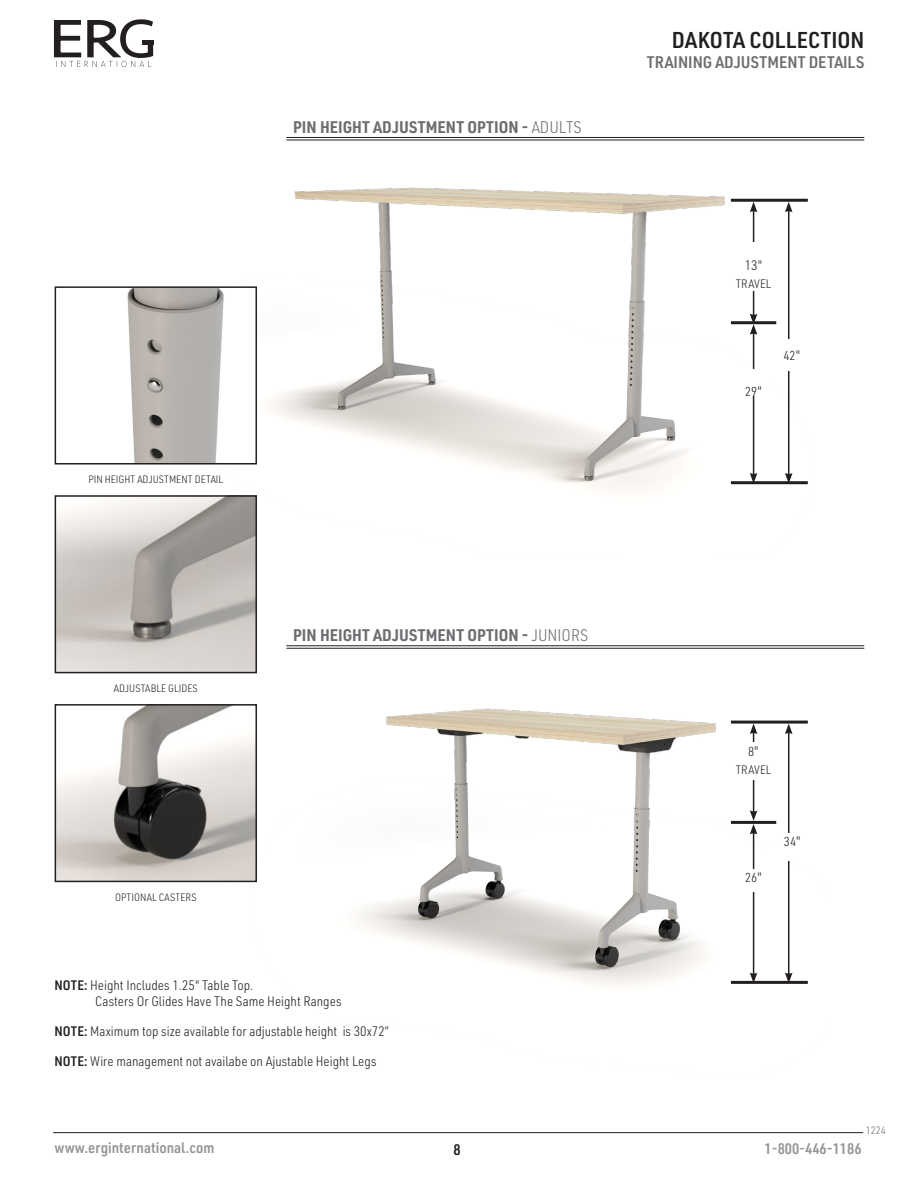
<style>
.page{position:relative;width:918px;height:1188px;background:#fff}
.page>*{position:absolute;margin:0;border:0;box-sizing:border-box;transform-origin:0 0}
.H_LT_PG_Header{font:600 22.5px "URWDIN Semi Cond";letter-spacing:.01em;color:#231f20}
.NEW_Subhead_rule_below{font:700 16.5px "URWDIN Semi Cond";color:#6c6d70}
.T_page_LEFT_sub_head{font:600 16.5px "URWDIN Semi Cond";color:#6c6d70}
.t1{font:600 15px "URWDIN Semi Cond";color:#939598}
.t2{font:600 15px "URWDIN Semi Cond";color:#231f20}
.New_Option_Bullets{font:300 13.5px "URWDIN Semi Cond";color:#231f20}
.New_List_text{font:300 13.5px "URWDIN Semi Cond";color:#231f20}
.New_List_text-2{font:300 12.75px "URWDIN Semi Cond";color:#231f20}
.New_List_text-3{font:300 12px "URWDIN Semi Cond";letter-spacing:.02em;color:#231f20}
.NEW_Callout_7_point{font:300 10.5px "URWDIN Semi Cond";color:#231f20}
.t3{font:300 10.5px "URWDIN Semi Cond";color:#6c6d70}
.s1{font-weight:300}
.s2{font-weight:600}
.s3{font-size:13.5px}
</style>
<div class="page">
<hr style="left:53px;top:1132px;width:810px;height:1px;background:#231f20">
<svg style="left:53px;top:19px;width:101px;height:48px"></svg>
<div style="left:142px;top:40px;width:11px;height:5px;background:#231f20"></div>
<img style="left:271px;top:187px;width:537px;height:305px">
<hr style="left:731px;top:321px;width:45px;height:3px;background:#231f20">
<hr style="left:731px;top:481px;width:77px;height:3px;background:#231f20">
<hr style="left:731px;top:199px;width:77px;height:3px;background:#231f20">
<hr style="left:753px;top:210px;width:1px;height:106px;background:#231f20">
<svg style="left:750px;top:202px;width:7px;height:10px"></svg>
<hr style="left:753px;top:332px;width:1px;height:143px;background:#231f20">
<svg style="left:750px;top:314px;width:7px;height:21px"></svg>
<svg style="left:750px;top:473px;width:7px;height:9px"></svg>
<hr style="left:788px;top:210px;width:1px;height:265px;background:#231f20">
<svg style="left:785px;top:202px;width:8px;height:10px"></svg>
<svg style="left:785px;top:473px;width:8px;height:9px"></svg>
<div style="left:772px;top:339px;width:39px;height:31px;background:#fff"></div>
<div style="left:734px;top:369px;width:39px;height:27px;background:#fff"></div>
<div style="left:734px;top:243px;width:39px;height:48px;background:#fff"></div>
<img style="left:214px;top:673px;width:594px;height:313px">
<hr style="left:731px;top:821px;width:45px;height:3px;background:#231f20">
<hr style="left:731px;top:981px;width:77px;height:3px;background:#231f20">
<hr style="left:731px;top:721px;width:77px;height:3px;background:#231f20">
<hr style="left:753px;top:732px;width:1px;height:81px;background:#231f20">
<svg style="left:750px;top:724px;width:7px;height:10px"></svg>
<hr style="left:753px;top:832px;width:1px;height:143px;background:#231f20">
<svg style="left:750px;top:810px;width:7px;height:24px"></svg>
<svg style="left:750px;top:973px;width:7px;height:8px"></svg>
<hr style="left:788px;top:732px;width:1px;height:243px;background:#231f20">
<svg style="left:785px;top:724px;width:8px;height:10px"></svg>
<svg style="left:785px;top:973px;width:8px;height:8px"></svg>
<div style="left:773px;top:833px;width:39px;height:28px;background:#fff"></div>
<div style="left:734px;top:869px;width:39px;height:23px;background:#fff"></div>
<div style="left:734px;top:742px;width:39px;height:38px;background:#fff"></div>
<img style="left:127px;top:289px;width:97px;height:173px">
<div style="left:55px;top:286px;width:202px;height:179px;border:2px solid #231f20"></div>
<img style="left:58px;top:498px;width:196px;height:172px">
<div style="left:55px;top:495px;width:202px;height:178px;border:2px solid #231f20"></div>
<img style="left:58px;top:707px;width:196px;height:172px">
<div style="left:55px;top:704px;width:202px;height:178px;border:2px solid #231f20"></div>
<hr style="left:286px;top:137px;width:578px;height:1px;background:#231f20">
<hr style="left:286px;top:140px;width:578px;height:1px;background:#231f20">
<hr style="left:286px;top:645px;width:578px;height:1px;background:#231f20">
<hr style="left:286px;top:648px;width:578px;height:1px;background:#231f20">
<p class="NEW_Subhead_rule_below" style="left:293px;top:116px;width:290px">PIN HEIGHT ADJUSTMENT OPTION - <span class="s1">ADULTS</span></p>
<p class="NEW_Callout_7_point" style="left:88px;top:473px;width:136px">PIN HEIGHT ADJUSTMENT DETAIL</p>
<p class="NEW_Callout_7_point" style="left:114px;top:682px;width:86px">ADJUSTABLE GLIDES</p>
<p class="NEW_Subhead_rule_below" style="left:293px;top:624px;width:297px">PIN HEIGHT ADJUSTMENT OPTION - <span class="s1">JUNIORS</span></p>
<p class="NEW_Callout_7_point" style="left:115px;top:890px;width:83px">OPTIONAL CASTERS</p>
<p class="New_Option_Bullets" style="left:55px;top:977px;width:200px"><span class="s2">NOTE:</span> Height Includes 1.25" Table Top.</p>
<p class="New_Option_Bullets" style="left:95px;top:992px;width:248px">Casters Or Glides Have The Same Height Ranges</p>
<p class="New_Option_Bullets" style="left:55px;top:1022px;width:336px"><span class="s2">NOTE:</span> Maximum top size available for adjustable height is 30x72”</p>
<p class="New_Option_Bullets" style="left:55px;top:1052px;width:323px"><span class="s2">NOTE:</span> Wire management not availabe on Ajustable Height Legs</p>
<p class="H_LT_PG_Header" style="left:672px;top:25px;width:194px">DAKOTA COLLECTION</p>
<p class="T_page_LEFT_sub_head" style="left:647px;top:51px;width:219px">TRAINING ADJUSTMENT DETAILS</p>
<p class="New_List_text" style="left:745px;top:256px;width:19px">13"</p>
<p class="New_List_text-3" style="left:736px;top:276px;width:37px">TRAVEL</p>
<p class="New_List_text-2" style="left:745px;top:383px;width:18px">29<span class="s3">"</span></p>
<p class="New_List_text-2" style="left:783px;top:347px;width:18px">42<span class="s3">"</span></p>
<p class="New_List_text-2" style="left:748px;top:743px;width:12px">8<span class="s3">"</span></p>
<p class="New_List_text-3" style="left:736px;top:762px;width:37px">TRAVEL</p>
<p class="New_List_text-2" style="left:745px;top:869px;width:18px">26<span class="s3">"</span></p>
<p class="New_List_text-2" style="left:784px;top:833px;width:18px">34<span class="s3">"</span></p>
<p class="t3" style="left:866px;top:1124px;width:22px">1224</p>
<p class="t1" style="left:55px;top:1138px;width:161px">www.erginternational.com</p>
<p class="t1" style="left:765px;top:1138px;width:99px">1-800-446-1186</p>
<p class="t2" style="left:453px;top:1140px;width:9px">8</p>
</div>
